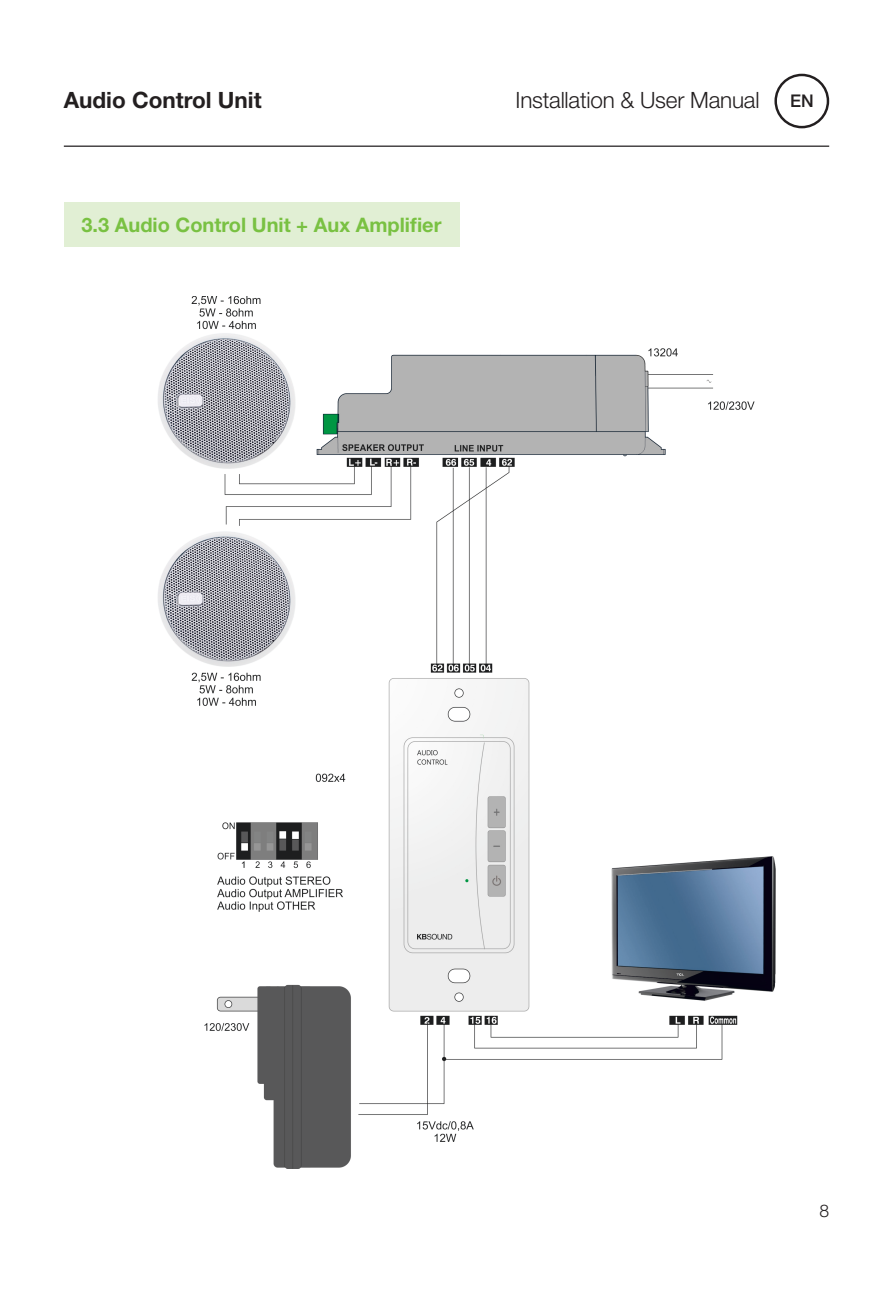
<style>
.page{position:relative;width:893px;height:1290px;background:#fff}
.page>*{position:absolute;margin:0;border:0;box-sizing:border-box;transform-origin:0 0}
.t1{font:300 22.5px "Helvetica Neue LT Std";letter-spacing:-.01em;color:#231f20}
.t2{font:700 22.5px "Helvetica Neue LT Std";color:#231f20}
.t3{font:700 20px "Helvetica Neue LT Std";color:#79c142}
.t4{font:500 17.5px "Helvetica Neue LT Std";color:#231f20}
.t5{font:300 17.5px "Helvetica Neue LT Std";color:#231f20}
</style>
<div class="page">
<div style="left:774px;top:74px;width:55px;height:54px;border:2px solid #231f20;border-radius:50%"></div>
<hr style="left:64px;top:146px;width:765px;height:1px;background:#231f20">
<div style="left:64px;top:202px;width:395px;height:45px;background:#e1efd4"></div>
<img style="left:158px;top:296px;width:618px;height:873px">
<p class="t2" style="left:64px;top:86px;width:199px">Audio Control Unit</p>
<p class="t1" style="left:516px;top:87px;width:245px">Installation &amp; User Manual</p>
<p class="t4" style="left:790px;top:90px;width:25px">EN</p>
<p class="t3" style="left:81px;top:212px;width:362px">3.3 Audio Control Unit + Aux Amplifier</p>
<p class="t5" style="left:819px;top:1200px;width:11px">8</p>
</div>
